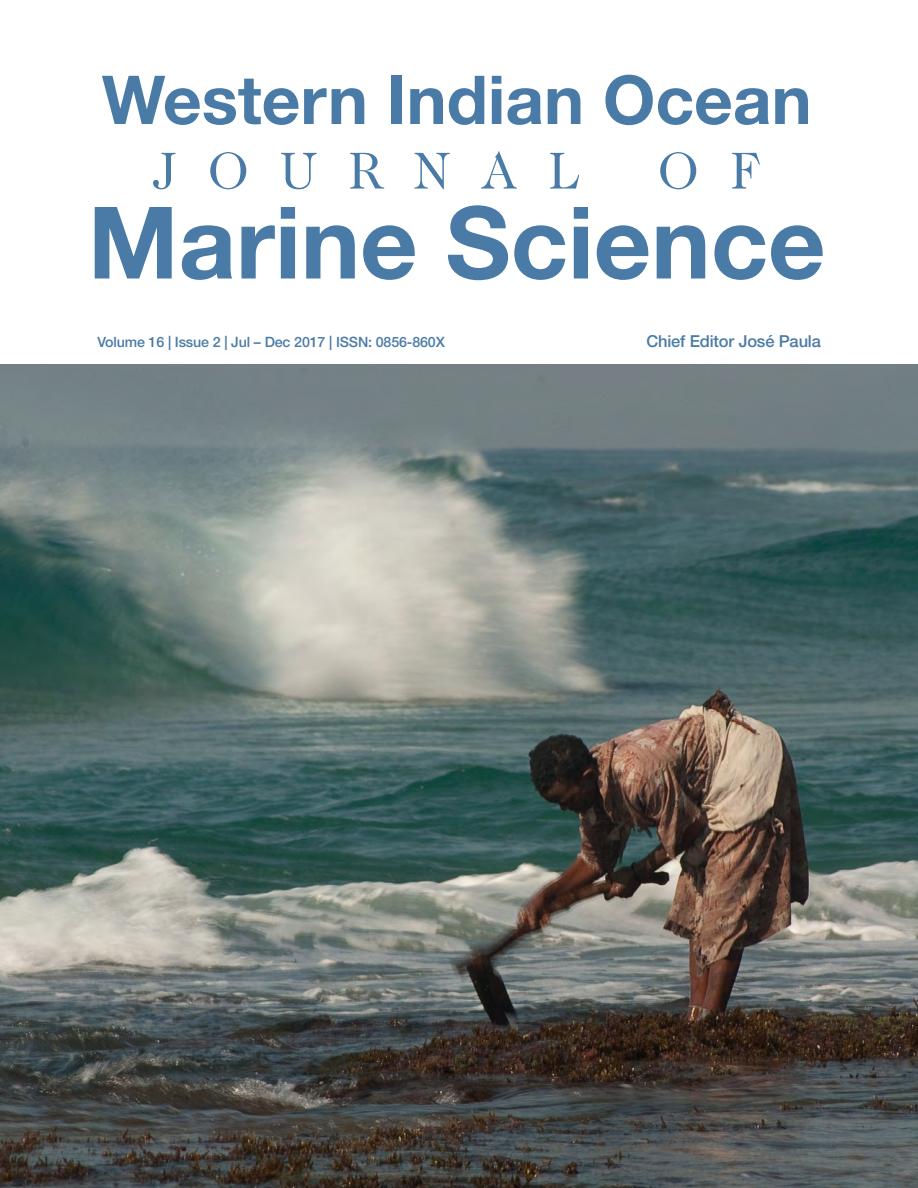
<style>
.page{position:relative;width:918px;height:1188px;background:#fff}
.page>*{position:absolute;margin:0;border:0;box-sizing:border-box;transform-origin:0 0}
.t1{font:700 100.05px "Helvetica Neue LT Std";color:#4a7ba7}
.t2{font:700 67.5px "Helvetica Neue LT Std";color:#4a7ba7}
.t3{font:52.5px "Caslon 224 Std";letter-spacing:.6em;color:#4a7ba7}
.t4{font:500 16.5px "Helvetica Neue LT Std";letter-spacing:-.01em;color:#4a7ba7}
.t5{font:500 14.25px "Helvetica Neue LT Std";letter-spacing:-.01em;color:#4a7ba7}
</style>
<div class="page">
<img style="left:0;top:364px;width:918px;height:824px">
<p class="t2" style="left:102px;top:58px;width:711px">Western Indian Ocean</p>
<p class="t3" style="left:153px;top:140px;width:429px">JOURNAL</p>
<p class="t3" style="left:658px;top:140px;width:104px">O F</p>
<p class="t1" style="left:88px;top:181px;width:739px">Marine Science</p>
<p class="t5" style="left:97px;top:333px;width:349px">Volume 16 | Issue 2 | Jul – Dec 2017 | ISSN: 0856-860X</p>
<p class="t4" style="left:646px;top:331px;width:176px">Chief Editor José Paula</p>
</div>
